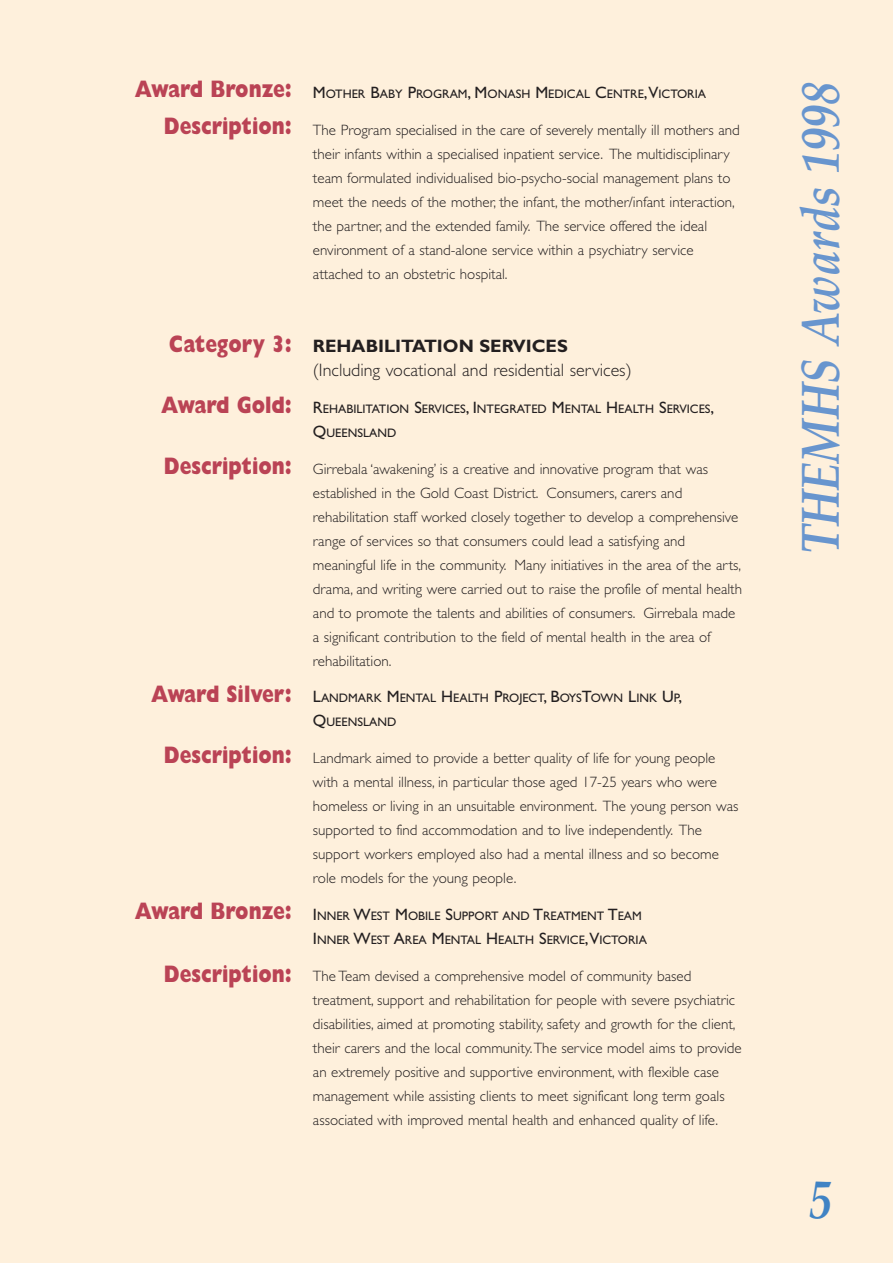
<style>
.page{position:relative;width:893px;height:1263px;background:#fff}
.page>*{position:absolute;margin:0;border:0;box-sizing:border-box;transform-origin:0 0}
.t1{font:italic 700 54px "Palatino";color:#6895ce;scale:.85 1}
.t2{font:italic 700 54px "Palatino";color:#4083c4;scale:.85 1}
.t3{font:800 24px/37px "Gill Sans";color:#ba4355;text-align:right;scale:.8 1}
.t4{font:800 24px "Gill Sans";letter-spacing:-.02em;color:#ba4355;scale:.8 1}
.t5{font:300 18px "Gill Sans";color:#231f20}
.t6{font:700 18px "Gill Sans";color:#231f20}
.t7{font:300 15px/24px "Gill Sans";color:#231f20}
.t8{font:12.3px/24px "Gill Sans";color:#231f20}
.s1{font-size:16.5px}
</style>
<div class="page">
<div style="left:0;top:0;width:892px;height:1263px;background:#fef0dc"></div>
<h2 class="t3" style="left:135px;top:73px;width:198px">Award Bronze:<br>Description:</h2>
<h2 class="t3" style="left:169px;top:328px;width:155px">Category 3:</h2>
<h2 class="t3" style="left:161px;top:389px;width:165px">Award Gold:</h2>
<h2 class="t3" style="left:164px;top:450px;width:162px">Description:</h2>
<h2 class="t3" style="left:151px;top:678px;width:177px">Award Silver:</h2>
<h2 class="t3" style="left:164px;top:739px;width:162px">Description:</h2>
<h2 class="t4" style="left:135px;top:903px;width:198px">Award Bronze:</h2>
<h2 class="t3" style="left:164px;top:958px;width:162px">Description:</h2>
<p class="t8" style="left:313px;top:83px;width:394px"><span class="s1">M</span>OTHER <span class="s1">B</span>ABY <span class="s1">P</span>ROGRAM<span class="s1">, M</span>ONASH <span class="s1">M</span>EDICAL <span class="s1">C</span>ENTRE<span class="s1">,V</span>ICTORIA</p>
<p class="t7" style="left:313px;top:119px;width:428px">The Program specialised in the care of severely mentally ill mothers and their infants within a specialised inpatient service. The multidisciplinary team formulated individualised bio-psycho-social management plans to meet the needs of the mother, the infant, the mother/infant interaction, the partner, and the extended family. The service offered the ideal environment of a stand-alone service within a psychiatry service attached to an obstetric hospital.</p>
<p class="t6" style="left:313px;top:340px;width:256px">REHABILITATION SERVICES</p>
<p class="t5" style="left:313px;top:364px;width:320px">(Including vocational and residential services)</p>
<p class="t8" style="left:313px;top:398px;width:402px"><span class="s1">R</span>EHABILITATION <span class="s1">S</span>ERVICES<span class="s1">, I</span>NTEGRATED <span class="s1">M</span>ENTAL <span class="s1">H</span>EALTH <span class="s1">S</span>ERVICES<span class="s1">,<br>Q</span>UEENSLAND</p>
<p class="t7" style="left:313px;top:458px;width:430px">Girrebala ‘awakening’ is a creative and innovative program that was established in the Gold Coast District. Consumers, carers and rehabilitation staff worked closely together to develop a comprehensive range of services so that consumers could lead a satisfying and meaningful life in the community. Many initiatives in the area of the arts, drama, and writing were carried out to raise the profile of mental health and to promote the talents and abilities of consumers. Girrebala made a significant contribution to the field of mental health in the area of rehabilitation.</p>
<p class="t8" style="left:313px;top:688px;width:370px"><span class="s1">L</span>ANDMARK <span class="s1">M</span>ENTAL <span class="s1">H</span>EALTH <span class="s1">P</span>ROJECT<span class="s1">, B</span>OYS<span class="s1">T</span>OWN <span class="s1">L</span>INK <span class="s1">U</span>P<span class="s1">,<br>Q</span>UEENSLAND</p>
<p class="t7" style="left:313px;top:748px;width:427px">Landmark aimed to provide a better quality of life for young people with a mental illness, in particular those aged 17-25 years who were homeless or living in an unsuitable environment. The young person was supported to find accommodation and to live independently. The support workers employed also had a mental illness and so become role models for the young people.</p>
<p class="t8" style="left:313px;top:905px;width:335px"><span class="s1">I</span>NNER <span class="s1">W</span>EST <span class="s1">M</span>OBILE <span class="s1">S</span>UPPORT AND <span class="s1">T</span>REATMENT <span class="s1">T</span>EAM<br><span class="s1">I</span>NNER <span class="s1">W</span>EST <span class="s1">A</span>REA <span class="s1">M</span>ENTAL <span class="s1">H</span>EALTH <span class="s1">S</span>ERVICE<span class="s1">,V</span>ICTORIA</p>
<p class="t7" style="left:313px;top:965px;width:430px">The Team devised a comprehensive model of community based treatment, support and rehabilitation for people with severe psychiatric disabilities, aimed at promoting stability, safety and growth for the client, their carers and the local community.The service model aims to provide an extremely positive and supportive environment, with flexible case management while assisting clients to meet significant long term goals associated with improved mental health and enhanced quality of life.</p>
<h1 class="t1" style="left:799px;top:554px;width:557px;rotate:-90deg">THEMHS Awards 1998</h1>
<h1 class="t2" style="left:809px;top:1179px;width:28px">5</h1>
</div>
